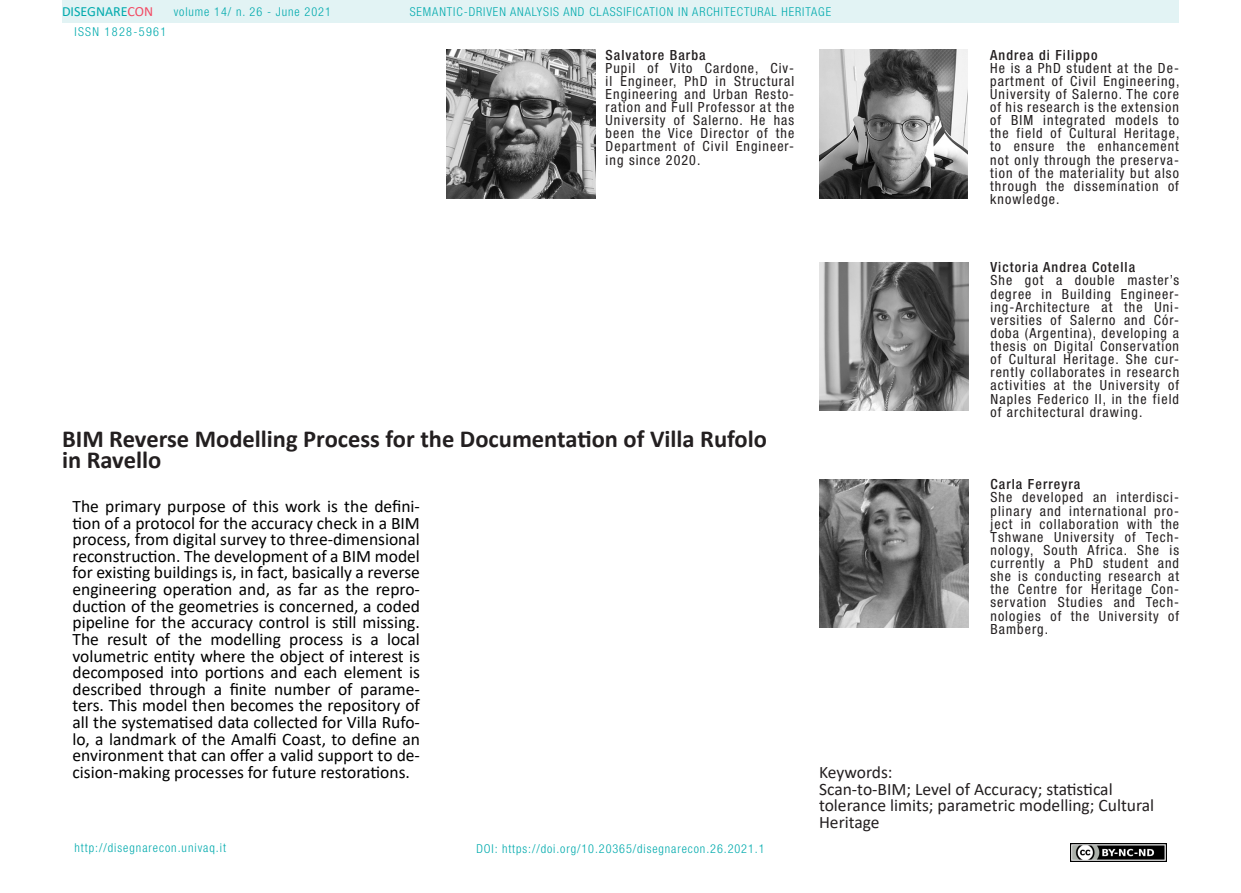
<style>
.page{position:relative;width:1241px;height:893px;background:#fff}
.page>*{position:absolute;margin:0;border:0;box-sizing:border-box;transform-origin:0 0}
.t1{font:700 24.5px/21px "Calibri";color:#231f20}
.t2{font:17.5px/16.6px "Calibri";color:#000;text-align:justify}
.t3{font:17.5px/16.6px "Calibri";color:#231f20}
.t4{font:condensed 14px/13.1px "Helvetica Neue LT Std";letter-spacing:.075em;color:#231f20;text-align:justify}
.t5{font:500 condensed 14px "Helvetica Neue LT Std";letter-spacing:.075em;color:#231f20}
.t6{font:14px "Calibri";color:#00aaad}
.t7{font:300 condensed 12.25px "Helvetica Neue LT Std";letter-spacing:.075em;color:#00aaad}
.t8{font:300 condensed 12.25px "Helvetica Neue LT Std";letter-spacing:.11em;color:#00aaad}
.s1{color:#f24862}
</style>
<div class="page">
<div style="left:62px;top:0;width:1116px;height:23px;background:#e2f3f4"></div>
<img style="left:1070px;top:843px;width:96px;height:18px">
<img style="left:819px;top:50px;width:148px;height:148px">
<img style="left:819px;top:262px;width:148px;height:149px">
<img style="left:819px;top:479px;width:148px;height:149px">
<img style="left:446px;top:50px;width:149px;height:148px">
<p class="t6" style="left:62px;top:2px;width:93px">DISEGNARE<span class="s1">CON</span></p>
<p class="t7" style="left:410px;top:5px;width:423px">SEMANTIC-DRIVEN ANALYSIS AND CLASSIFICATION IN ARCHITECTURAL HERITAGE</p>
<p class="t7" style="left:174px;top:5px;width:159px">volume 14/ n. 26 - June 2021</p>
<p class="t8" style="left:74px;top:24px;width:93px">ISSN 1828-5961</p>
<p class="t5" style="left:605px;top:46px;width:102px">Salvatore Barba</p>
<p class="t4" style="left:605px;top:61px;width:190px">Pupil of Vito Cardone, Civ&shy;il Engineer, PhD in Structural Engineering and Urban Resto&shy;ration and Full Professor at the University of Salerno. He has been the Vice Director of the Department of Civil Engineer&shy;ing since 2020.</p>
<p class="t1" style="left:62px;top:428px;width:706px">BIM Reverse Modelling Process for the Documentation of Villa Rufolo in Ravello</p>
<p class="t2" style="left:72px;top:497px;width:349px">The primary purpose of this work is the defini&shy;tion of a protocol for the accuracy check in a BIM process, from digital survey to three-dimensional reconstruction. The development of a BIM model for existing buildings is, in fact, basically a reverse engineering operation and, as far as the repro&shy;duction of the geometries is concerned, a coded pipeline for the accuracy control is still missing.<br>The result of the modelling process is a local volumetric entity where the object of interest is decomposed into portions and each element is described through a finite number of parame&shy;ters. This model then becomes the repository of all the systematised data collected for Villa Rufo&shy;lo, a landmark of the Amalfi Coast, to define an environment that can offer a valid support to de&shy;cision-making processes for future restorations.</p>
<p class="t7" style="left:74px;top:841px;width:153px">http://disegnarecon.univaq.it</p>
<p class="t7" style="left:476px;top:842px;width:290px">DOI: https://doi.org/10.20365/disegnarecon.26.2021.1</p>
<p class="t5" style="left:990px;top:46px;width:109px">Andrea di Filippo</p>
<p class="t4" style="left:990px;top:61px;width:191px">He is a PhD student at the De&shy;partment of Civil Engineering, University of Salerno. The core of his research is the extension of BIM integrated models to the field of Cultural Heritage, to ensure the enhancement not only through the preserva&shy;tion of the materiality but also through the dissemination of knowledge.</p>
<p class="t5" style="left:990px;top:259px;width:146px">Victoria Andrea Cotella</p>
<p class="t4" style="left:990px;top:274px;width:190px">She got a double master’s degree in Building Engineer&shy;ing-Architecture at the Uni&shy;versities of Salerno and Cór&shy;doba (Argentina), developing a thesis on Digital Conservation of Cultural Heritage. She cur&shy;rently collaborates in research activities at the University of Naples Federico II, in the field of architectural drawing.</p>
<p class="t5" style="left:990px;top:476px;width:91px">Carla Ferreyra</p>
<p class="t4" style="left:990px;top:491px;width:190px">She developed an interdisci&shy;plinary and international pro&shy;ject in collaboration with the Tshwane University of Tech&shy;nology, South Africa. She is currently a PhD student and she is conducting research at the Centre for Heritage Con&shy;servation Studies and Tech&shy;nologies of the University of Bamberg.</p>
<p class="t3" style="left:819px;top:763px;width:75px">Keywords:</p>
<p class="t3" style="left:819px;top:780px;width:336px">Scan-to-BIM; Level of Accuracy; statistical tolerance limits; parametric modelling; Cultural<br>Heritage</p>
</div>
